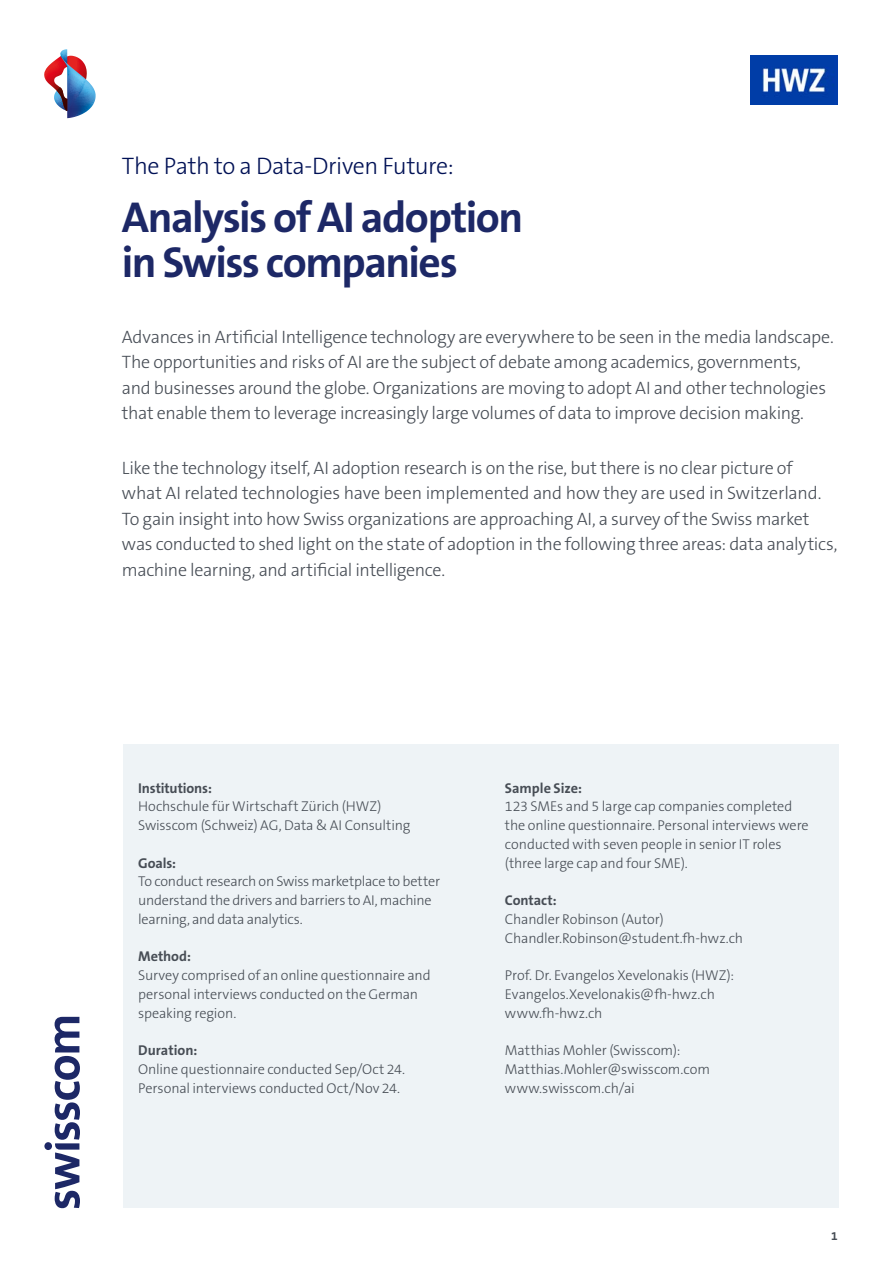
<style>
.page{position:relative;width:893px;height:1263px;background:#fff}
.page>*{position:absolute;margin:0;border:0;box-sizing:border-box;transform-origin:0 0}
.t1{font:700 43.5px/45px "The Sans B W7";letter-spacing:-.035em;color:#1d2866}
.t2{font:300 24px "The Sans B W3";letter-spacing:-.02em;color:#015}
.t3{font:300 18px/25.5px "The Sans B W3";letter-spacing:-.02em;color:#474d55}
.t4{font:300 14.25px/18.8px "The Sans B W3";letter-spacing:-.01em;color:#474d55}
.t5{font:700 14.25px "The Sans B W7";letter-spacing:-.005em;color:#474d55}
.t6{font:700 12px "The Sans B W7";color:#474d55}
</style>
<div class="page">
<div style="left:123px;top:744px;width:716px;height:464px;background:#eef3f6"></div>
<svg style="left:44px;top:1017px;width:36px;height:191px"></svg>
<svg style="left:44px;top:49px;width:52px;height:69px"></svg>
<img style="left:750px;top:55px;width:88px;height:49px">
<h2 class="t2" style="left:122px;top:150px;width:334px">The Path to a Data-Driven Future:</h2>
<h1 class="t1" style="left:122px;top:195px;width:403px">Analysis of AI adoption in Swiss companies</h1>
<p class="t3" style="left:122px;top:324px;width:713px">Advances in Artificial Intelligence technology are everywhere to be seen in the media landscape.<br>The opportunities and risks of AI are the subject of debate among academics, governments, and businesses around the globe. Organizations are moving to adopt AI and other technologies that enable them to leverage increasingly large volumes of data to improve decision making.</p>
<p class="t3" style="left:122px;top:455px;width:717px">Like the technology itself, AI adoption research is on the rise, but there is no clear picture of<br>what AI related technologies have been implemented and how they are used in Switzerland.<br>To gain insight into how Swiss organizations are approaching AI, a survey of the Swiss market was conducted to shed light on the state of adoption in the following three areas: data analytics, machine learning, and artificial intelligence.</p>
<p class="t5" style="left:138px;top:779px;width:75px">Institutions:</p>
<p class="t4" style="left:138px;top:797px;width:274px">Hochschule für Wirtschaft Zürich (HWZ)<br>Swisscom (Schweiz) AG, Data &amp; AI Consulting</p>
<p class="t5" style="left:138px;top:854px;width:39px">Goals:</p>
<p class="t4" style="left:138px;top:872px;width:303px">To conduct research on Swiss marketplace to better understand the drivers and barriers to AI, machine learning, and data analytics.</p>
<p class="t5" style="left:138px;top:947px;width:54px">Method:</p>
<p class="t4" style="left:138px;top:966px;width:294px">Survey comprised of an online questionnaire and personal interviews conducted on the German speaking region.</p>
<p class="t5" style="left:138px;top:1041px;width:61px">Duration:</p>
<p class="t4" style="left:138px;top:1060px;width:268px">Online questionnaire conducted Sep/Oct 24.<br>Personal interviews conducted Oct/Nov 24.</p>
<p class="t5" style="left:505px;top:779px;width:79px">Sample Size:</p>
<p class="t4" style="left:505px;top:797px;width:305px">123 SMEs and 5 large cap companies completed the online questionnaire. Personal interviews were conducted with seven people in senior IT roles (three large cap and four SME).</p>
<p class="t5" style="left:505px;top:891px;width:53px">Contact:</p>
<p class="t4" style="left:505px;top:910px;width:240px">Chandler Robinson (Autor)<br>Chandler.Robinson@student.fh-hwz.ch</p>
<p class="t4" style="left:505px;top:966px;width:231px">Prof. Dr. Evangelos Xevelonakis (HWZ):<br>Evangelos.Xevelonakis@fh-hwz.ch www.fh-hwz.ch</p>
<p class="t4" style="left:505px;top:1041px;width:207px">Matthias Mohler (Swisscom):<br>Matthias.Mohler@swisscom.com www.swisscom.ch/ai</p>
<p class="t6" style="left:831px;top:1228px;width:8px">1</p>
</div>
